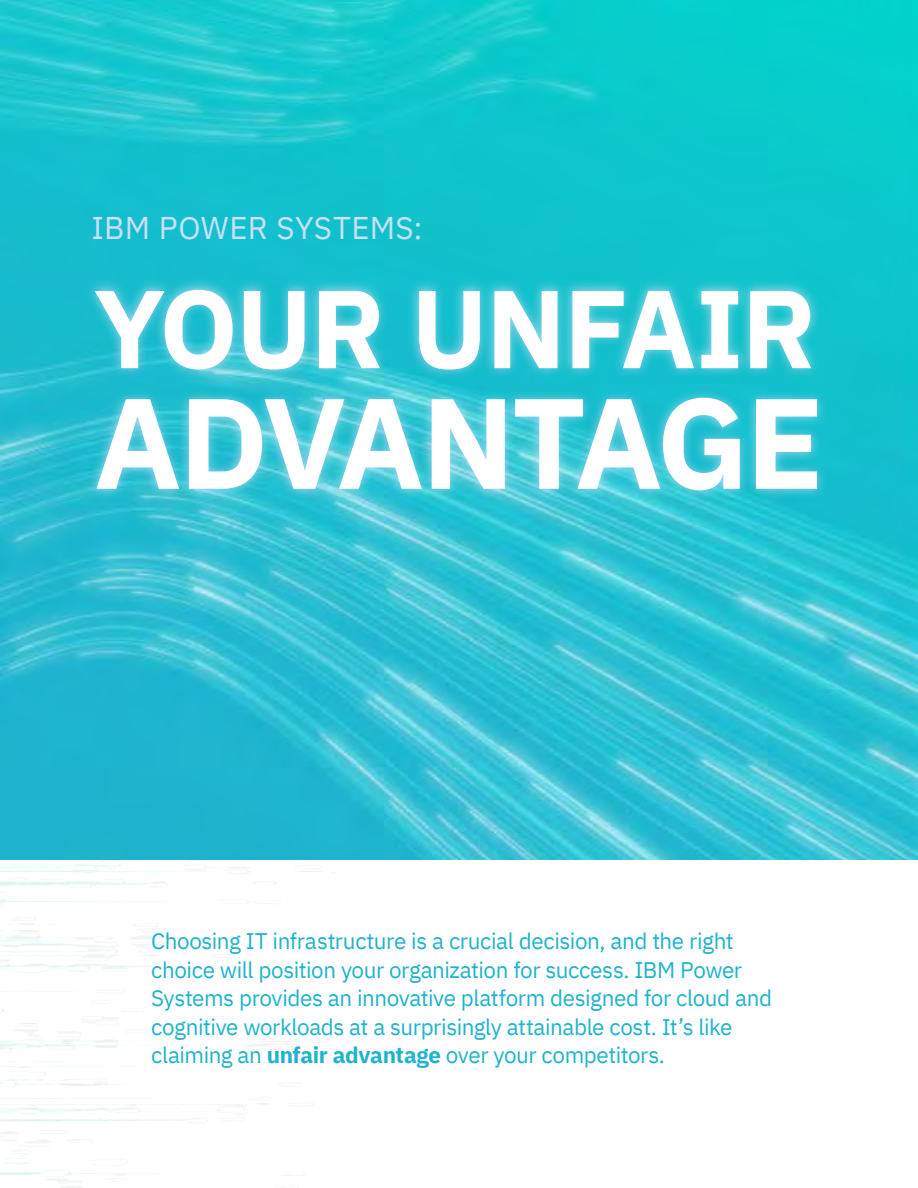
<style>
.page{position:relative;width:918px;height:1188px;background:#fff}
.page>*{position:absolute;margin:0;border:0;box-sizing:border-box;transform-origin:0 0}
.t1{font:700 128.25px "IBM Plex Sans";letter-spacing:-.035em;color:#fff}
.t2{font:700 110.55px "IBM Plex Sans";letter-spacing:-.02em;color:#fff}
.t3{font:31.35px "IBM Plex Sans";letter-spacing:.01em;color:#c9e1f5}
.t4{font:22.5px/28.5px "IBM Plex Sans";letter-spacing:-.02em;color:#20b3cd}
.s1{font-weight:700}
</style>
<div class="page">
<img style="left:0;top:0;width:918px;height:861px">
<div style="left:85px;top:278px;width:742px;height:223px;background:#c9e1f5;opacity:.75"></div>
<h3 class="t3" style="left:92px;top:204px;width:333px">IBM POWER SYSTEMS:</h3>
<h2 class="t2" style="left:94px;top:241px;width:724px">YOUR UNFAIR</h2>
<h1 class="t1" style="left:94px;top:341px;width:732px">ADVANTAGE</h1>
<p class="t4" style="left:151px;top:925px;width:622px">Choosing IT infrastructure is a crucial decision, and the right choice will position your organization for success. IBM Power Systems provides an innovative platform designed for cloud and cognitive workloads at a surprisingly attainable cost. It’s like claiming an <span class="s1">unfair advantage</span> over your competitors.</p>
</div>
